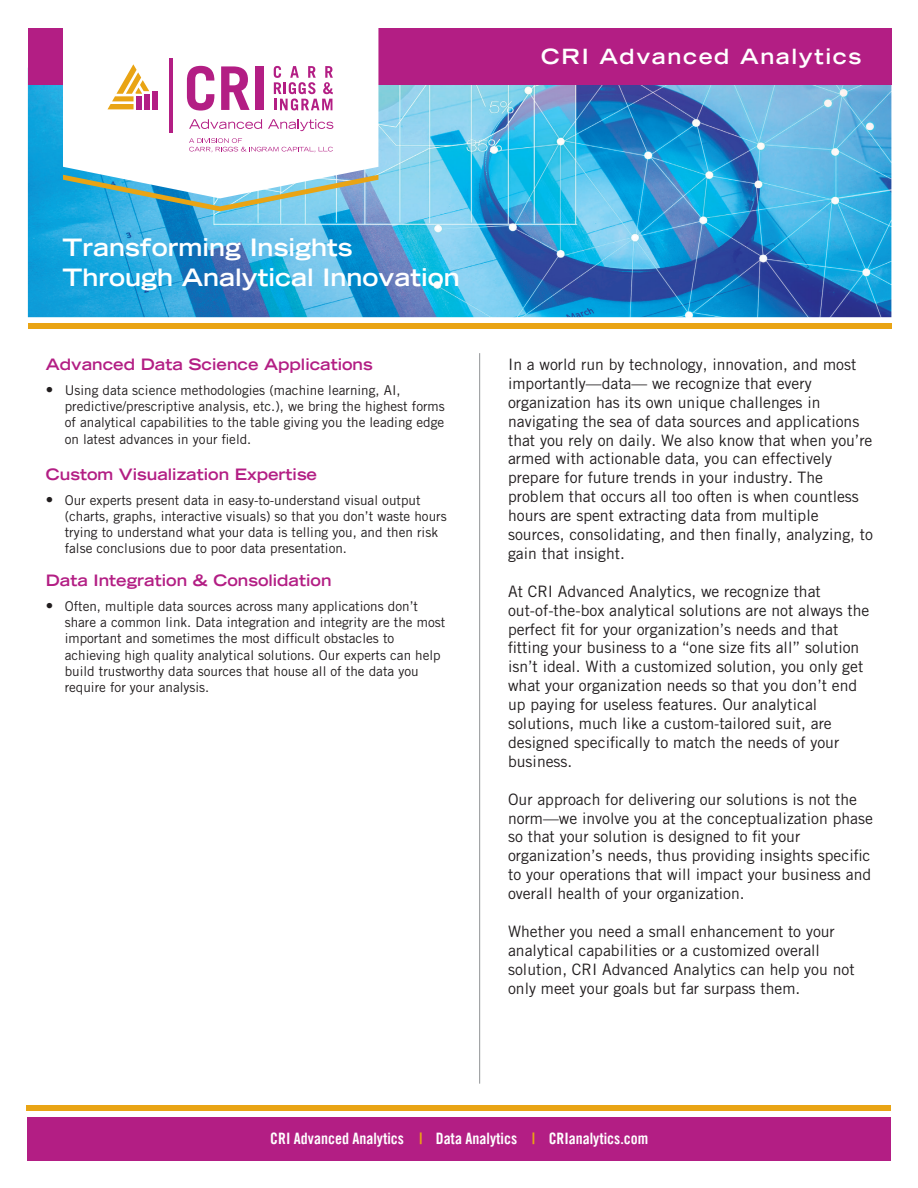
<style>
.page{position:relative;width:918px;height:1188px;background:#fff}
.page>*{position:absolute;margin:0;border:0;box-sizing:border-box;transform-origin:0 0}
.t1{font:700 expanded 24px/30px "Trade Gothic LT Std";color:#fff}
.t2{font:700 expanded 21px "Trade Gothic LT Std";letter-spacing:.075em;color:#fff}
.t3{font:15.75px/18.9px "Trade Gothic LT Std";color:#211d1e}
.t4{font:700 expanded 15.75px "Trade Gothic LT Std";color:#b31e84}
.t5{font:15.75px "Trade Gothic LT Std Bd Cn 20";color:#fff}
.t6{font:15px "Trade Gothic LT Std";color:#211d1e}
.t7{font:13.5px/16.2px "Trade Gothic LT Std";color:#211d1e}
.s1{font-family:"Trade Gothic LT Std Bd 2";color:#e9a414}
</style>
<div class="page">
<img style="left:28px;top:85px;width:863px;height:232px">
<div style="left:28px;top:28px;width:864px;height:57px;background:#b31e84"></div>
<svg style="left:63px;top:198px;width:315px;height:13px;background:#68b3c7"></svg>
<svg style="left:63px;top:28px;width:315px;height:170px"></svg>
<hr style="left:479px;top:353px;width:1px;height:731px;background:#9d9fa1">
<div style="left:27px;top:1117px;width:864px;height:44px;background:#b31e84"></div>
<div style="left:27px;top:1106px;width:864px;height:5px;background:#e9a414"></div>
<div style="left:28px;top:323px;width:864px;height:6px;background:#e9a414"></div>
<svg style="left:108px;top:64px;width:41px;height:45px"></svg>
<div style="left:136px;top:96px;width:6px;height:13px;background:#b01f87"></div>
<div style="left:144px;top:94px;width:6px;height:15px;background:#b31e84"></div>
<div style="left:152px;top:91px;width:6px;height:18px;background:#b31e84"></div>
<svg style="left:274px;top:66px;width:59px;height:44px"></svg>
<svg style="left:187px;top:66px;width:27px;height:45px"></svg>
<svg style="left:221px;top:66px;width:29px;height:44px"></svg>
<div style="left:255px;top:66px;width:8px;height:44px;background:#b31e84"></div>
<hr style="left:170px;top:59px;width:3px;height:74px;background:#b31e84">
<svg style="left:189px;top:119px;width:73px;height:10px"></svg>
<svg style="left:268px;top:119px;width:65px;height:12px"></svg>
<svg style="left:189px;top:138px;width:144px;height:14px"></svg>
<h2 class="t2" style="left:541px;top:43px;width:322px">CRI Advanced Analytics</h2>
<h1 class="t1" style="left:62px;top:232px;width:399px">Transforming Insights<br>Through Analytical Innovation</h1>
<p class="t4" style="left:46px;top:354px;width:328px">Advanced Data Science Applications</p>
<p class="t7" style="left:65px;top:382px;width:382px">Using data science methodologies (machine learning, AI, predictive/prescriptive analysis, etc.), we bring the highest forms of analytical capabilities to the table giving you the leading edge on latest advances in your field.</p>
<p class="t6" style="left:46px;top:381px;width:9px">•</p>
<p class="t4" style="left:46px;top:464px;width:273px">Custom Visualization Expertise</p>
<p class="t6" style="left:46px;top:490px;width:9px">•</p>
<p class="t7" style="left:65px;top:491px;width:384px">Our experts present data in easy-to-understand visual output (charts, graphs, interactive visuals) so that you don’t waste hours trying to understand what your data is telling you, and then risk false conclusions due to poor data presentation.</p>
<p class="t4" style="left:46px;top:570px;width:287px">Data Integration &amp; Consolidation</p>
<p class="t6" style="left:46px;top:597px;width:9px">•</p>
<p class="t7" style="left:65px;top:598px;width:382px">Often, multiple data sources across many applications don’t share a common link. Data integration and integrity are the most important and sometimes the most difficult obstacles to achieving high quality analytical solutions. Our experts can help build trustworthy data sources that house all of the data you require for your analysis.</p>
<p class="t3" style="left:508px;top:355px;width:366px">In a world run by technology, innovation, and most importantly—data— we recognize that every organization has its own unique challenges in navigating the sea of data sources and applications that you rely on daily. We also know that when you’re armed with actionable data, you can effectively prepare for future trends in your industry. The problem that occurs all too often is when countless hours are spent extracting data from multiple sources, consolidating, and then finally, analyzing, to gain that insight.</p>
<p class="t3" style="left:508px;top:581px;width:363px">At CRI Advanced Analytics, we recognize that out-of-the-box analytical solutions are not always the perfect fit for your organization’s needs and that fitting your business to a “one size fits all” solution isn’t ideal. With a customized solution, you only get what your organization needs so that you don’t end up paying for useless features. Our analytical solutions, much like a custom-tailored suit, are designed specifically to match the needs of your business.</p>
<p class="t3" style="left:508px;top:789px;width:366px">Our approach for delivering our solutions is not the norm—we involve you at the conceptualization phase so that your solution is designed to fit your organization’s needs, thus providing insights specific to your operations that will impact your business and overall health of your organization.</p>
<p class="t3" style="left:508px;top:922px;width:348px">Whether you need a small enhancement to your analytical capabilities or a customized overall solution, CRI Advanced Analytics can help you not only meet your goals but far surpass them.</p>
<p class="t5" style="left:270px;top:1129px;width:380px">CRI Advanced Analytics <span class="s1">|</span> Data Analytics <span class="s1">|</span> CRIanalytics.com</p>
</div>
